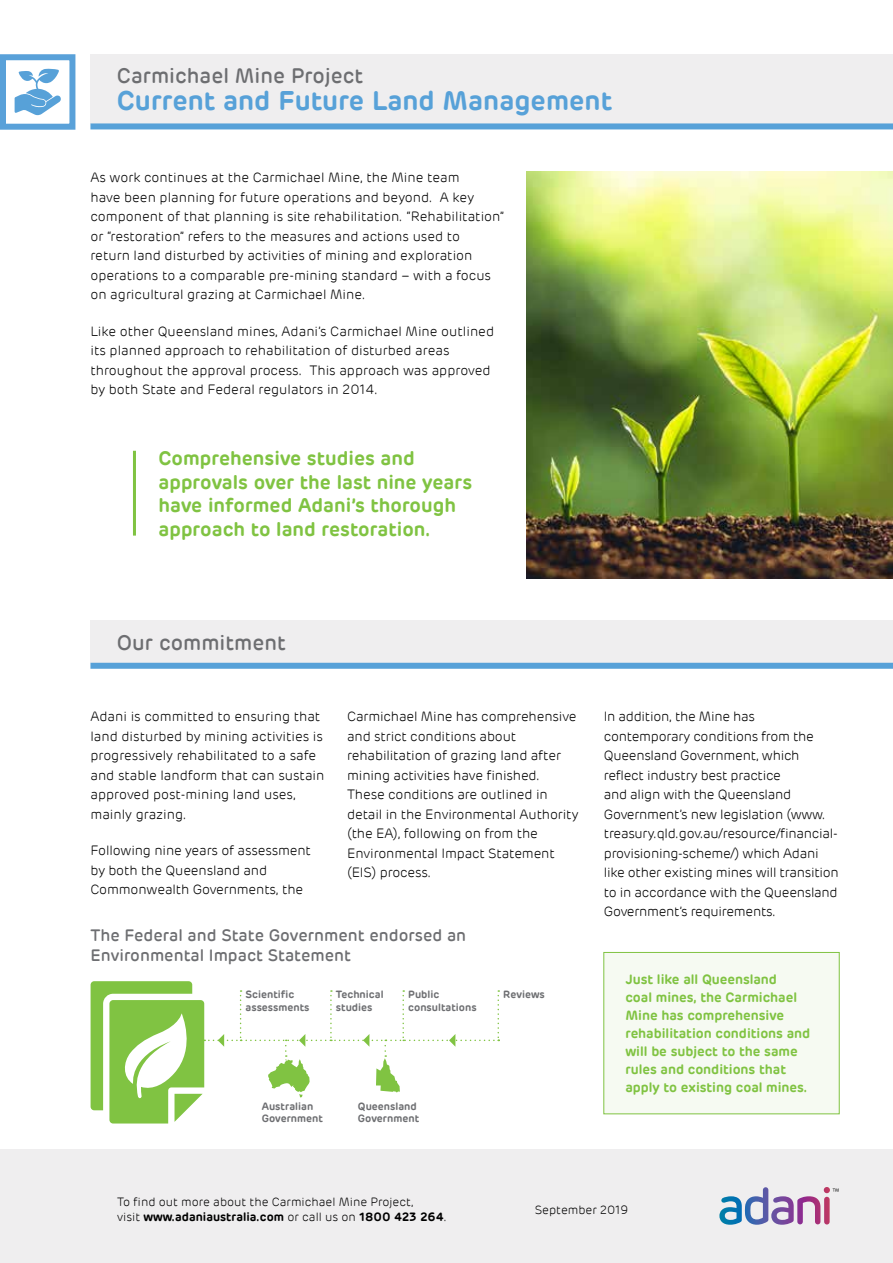
<style>
.page{position:relative;width:893px;height:1263px;background:#fff}
.page>*{position:absolute;margin:0;border:0;box-sizing:border-box;transform-origin:0 0}
.t1{font:600 27px "Adani";color:#57a1d8}
.t2{font:500 21px "Adani";color:#6d6e71}
.t3{font:600 19.5px/23.4px "Adani";color:#80c342}
.t4{font:500 16.5px/19.8px "Adani";color:#6d6e71}
.t5{font:300 13.5px/19.5px "Adani";letter-spacing:-.01em;color:#000}
.t6{font:600 13.5px/18px "Adani";letter-spacing:-.005em;color:#80c342}
.t7{font:300 12px/14.4px "Adani";color:#000}
.t8{font:600 10.5px/12.6px "Adani";color:#6d6e71}
.s1{font-weight:600}
</style>
<div class="page">
<img style="left:526px;top:172px;width:367px;height:406px">
<svg style="left:15px;top:69px;width:46px;height:46px"></svg>
<div style="left:604px;top:952px;width:235px;height:162px;background:#f6faf2"></div>
<div style="left:603px;top:952px;width:237px;height:162px;border:1px solid #80c342"></div>
<hr style="left:133px;top:451px;width:3px;height:85px;background:#80c342">
<div style="left:0;top:54px;width:75px;height:76px;border:6px solid #59a1d9"></div>
<div style="left:90px;top:621px;width:803px;height:42px;background:#efeeef"></div>
<div style="left:90px;top:663px;width:803px;height:6px;background:#57a1d8"></div>
<div style="left:90px;top:54px;width:803px;height:69px;background:#efeeef"></div>
<div style="left:90px;top:123px;width:803px;height:6px;background:#57a1d8"></div>
<div style="left:0;top:1150px;width:893px;height:113px;background:#efeeef"></div>
<svg style="left:719px;top:1187px;width:120px;height:38px"></svg>
<svg style="left:91px;top:981px;width:408px;height:142px"></svg>
<h2 class="t2" style="left:117px;top:62px;width:248px">Carmichael Mine Project</h2>
<h1 class="t1" style="left:117px;top:83px;width:497px">Current and Future Land Management</h1>
<p class="t5" style="left:90px;top:168px;width:415px">As work continues at the Carmichael Mine, the Mine team<br>have been planning for future operations and beyond. A key component of that planning is site rehabilitation. “Rehabilitation” or “restoration” refers to the measures and actions used to<br>return land disturbed by activities of mining and exploration operations to a comparable pre-mining standard – with a focus on agricultural grazing at Carmichael Mine.</p>
<p class="t5" style="left:90px;top:321px;width:405px">Like other Queensland mines, Adani’s Carmichael Mine outlined its planned approach to rehabilitation of disturbed areas throughout the approval process. This approach was approved by both State and Federal regulators in 2014.</p>
<h3 class="t3" style="left:158px;top:447px;width:315px">Comprehensive studies and approvals over the last nine years have informed Adani’s thorough approach to land restoration.</h3>
<h2 class="t2" style="left:117px;top:630px;width:170px">Our commitment</h2>
<p class="t5" style="left:90px;top:707px;width:236px">Adani is committed to ensuring that land disturbed by mining activities is progressively rehabilitated to a safe and stable landform that can sustain approved post-mining land uses, mainly grazing.</p>
<p class="t5" style="left:90px;top:841px;width:222px">Following nine years of assessment by both the Queensland and<br>Commonwealth Governments, the</p>
<p class="t5" style="left:347px;top:707px;width:233px">Carmichael Mine has comprehensive and strict conditions about rehabilitation of grazing land after mining activities have finished.<br>These conditions are outlined in detail in the Environmental Authority (the EA), following on from the<br>Environmental Impact Statement (EIS) process.</p>
<p class="t5" style="left:604px;top:707px;width:236px">In addition, the Mine has contemporary conditions from the Queensland Government, which reflect industry best practice<br>and align with the Queensland Government’s new legislation (www. treasury.qld.gov.au/resource/financial&shy;provisioning-scheme/) which Adani like other existing mines will transition to in accordance with the Queensland Government’s requirements.</p>
<p class="t4" style="left:90px;top:925px;width:377px">The Federal and State Government endorsed an<br>Environmental Impact Statement</p>
<p class="t8" style="left:246px;top:988px;width:65px">Scientific assessments</p>
<p class="t8" style="left:336px;top:988px;width:49px">Technical studies</p>
<p class="t8" style="left:408px;top:988px;width:70px">Public consultations</p>
<p class="t8" style="left:503px;top:988px;width:43px">Reviews</p>
<p class="t8" style="left:262px;top:1099px;width:63px">Australian<br>Government</p>
<p class="t8" style="left:358px;top:1099px;width:63px">Queensland<br>Government</p>
<p class="t6" style="left:625px;top:970px;width:186px">Just like all Queensland<br>coal mines, the Carmichael<br>Mine has comprehensive rehabilitation conditions and will be subject to the same rules and conditions that apply to existing coal mines.</p>
<p class="t7" style="left:117px;top:1195px;width:331px">To find out more about the Carmichael Mine Project,<br>visit <span class="s1">www.adaniaustralia.com</span> or call us on <span class="s1">1800 423 264</span>.</p>
<p class="t7" style="left:535px;top:1202px;width:95px">September 2019</p>
</div>
